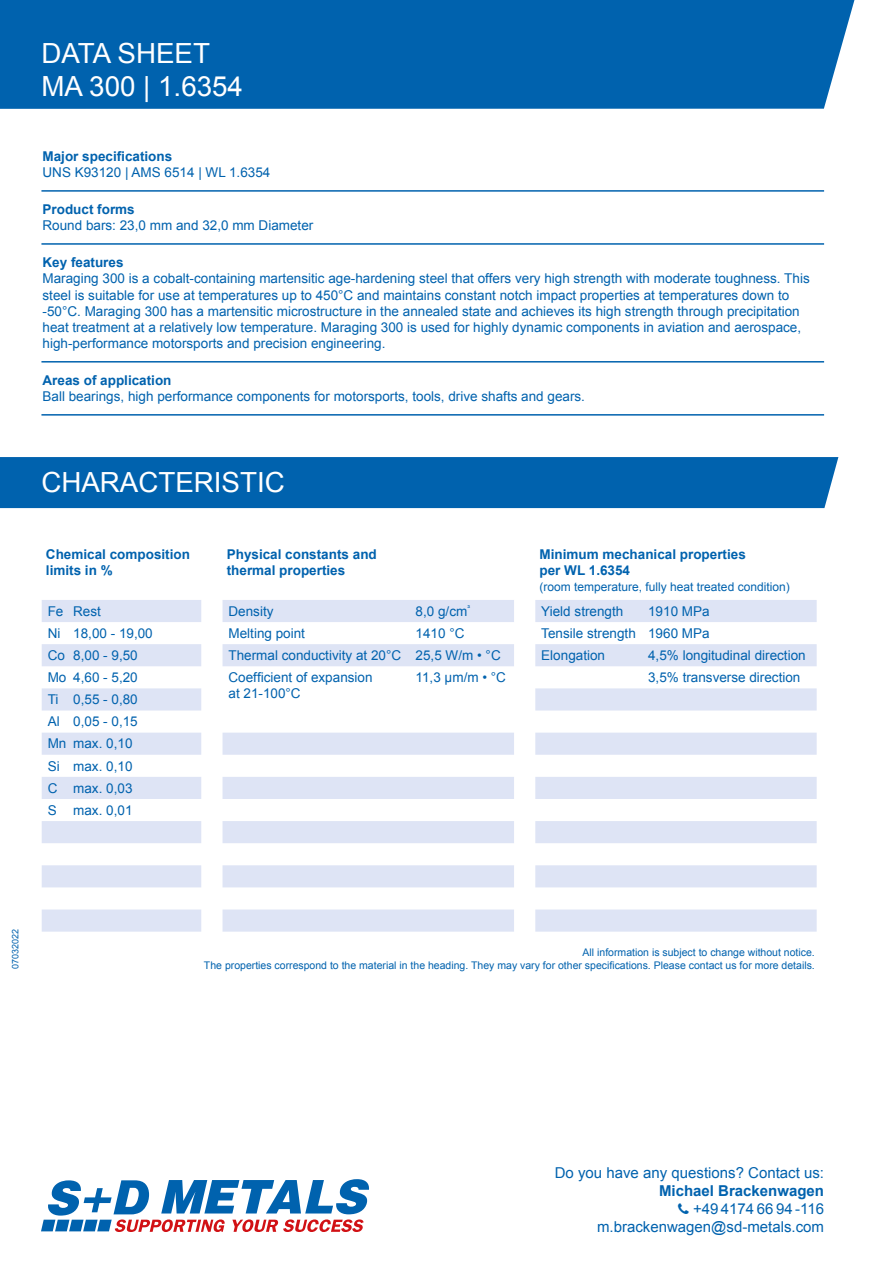
<style>
.page{position:relative;width:893px;height:1263px;background:#fff}
.page>*{position:absolute;margin:0;border:0;box-sizing:border-box;transform-origin:0 0}
.t1{font:27.75px/33.3px "Arial";color:#fff}
.t2{font:15px/18px "Arial";color:#0062ae;text-align:right}
.t3{font:700 15px "Arial";color:#0062ae}
.t4{font:13.5px/22px "Arial";color:#0062ae}
.t5{font:700 13.5px/16.2px "Arial";color:#0062ae}
.t6{font:12px "Arial";color:#0062ae}
.t7{font:10.5px "Arial";color:#0062ae}
.t8{font:9px "Arial";color:#0062ae}
</style>
<div class="page">
<div style="left:0;top:0;width:855px;height:109px;background:#0062ae"></div>
<svg style="left:41px;top:1179px;width:328px;height:53px"></svg>
<svg style="left:42px;top:600px;width:159px;height:332px;fill:#dee4f5"></svg>
<svg style="left:535px;top:600px;width:282px;height:332px;fill:#dee4f5"></svg>
<svg style="left:223px;top:600px;width:291px;height:332px"></svg>
<div style="left:0;top:457px;width:838px;height:51px;background:#0062ae"></div>
<hr style="left:41px;top:243px;width:783px;height:2px;background:#0062ae">
<hr style="left:41px;top:190px;width:783px;height:2px;background:#0062ae">
<hr style="left:41px;top:361px;width:783px;height:2px;background:#0062ae">
<hr style="left:41px;top:414px;width:783px;height:2px;background:#0062ae">
<h1 class="t1" style="left:41px;top:37px;width:203px">DATA SHEET<br>MA 300 | 1.6354</h1>
<p class="t5" style="left:43px;top:149px;width:131px">Major specifications</p>
<p class="t4" style="left:43px;top:162px;width:229px">UNS K93120 | AMS 6514 | WL 1.6354</p>
<p class="t5" style="left:43px;top:202px;width:94px">Product forms</p>
<p class="t4" style="left:43px;top:215px;width:272px">Round bars: 23,0 mm and 32,0 mm Diameter</p>
<p class="t5" style="left:43px;top:255px;width:83px">Key features</p>
<p class="t4" style="left:43px;top:271px;width:769px;line-height:16.2px">Maraging 300 is a cobalt-containing martensitic age-hardening steel that offers very high strength with moderate toughness. This steel is suitable for use at temperatures up to 450°C and maintains constant notch impact properties at temperatures down to -50°C. Maraging 300 has a martensitic microstructure in the annealed state and achieves its high strength through precipitation heat treatment at a relatively low temperature. Maraging 300 is used for highly dynamic components in aviation and aerospace, high-performance motorsports and precision engineering.</p>
<p class="t5" style="left:43px;top:373px;width:131px">Areas of application</p>
<p class="t4" style="left:43px;top:386px;width:544px">Ball bearings, high performance components for motorsports, tools, drive shafts and gears.</p>
<h1 class="t1" style="left:41px;top:466px;width:245px">CHARACTERISTIC</h1>
<p class="t5" style="left:46px;top:546px;width:146px">Chemical composition limits in %</p>
<p class="t4" style="left:48px;top:600px;width:107px">Fe Rest<br>Ni 18,00 - 19,00<br>Co 8,00 - 9,50<br>Mo 4,60 - 5,20<br>Ti 0,55 - 0,80<br>Al 0,05 - 0,15<br>Mn max. 0,10<br>Si max. 0,10<br>C max. 0,03<br>S max. 0,01</p>
<p class="t5" style="left:227px;top:546px;width:152px">Physical constants and thermal properties</p>
<p class="t4" style="left:229px;top:600px;width:47px">Density</p>
<p class="t4" style="left:416px;top:600px;width:56px">8,0 g/cm<sup>³</sup></p>
<p class="t4" style="left:229px;top:622px;width:78px">Melting point</p>
<p class="t4" style="left:229px;top:622px;width:274px;text-indent:187px">1410 °C<br>Thermal conductivity at 20°C 25,5 W/m • °C<br>Coefficient of expansion</p>
<p class="t4" style="left:229px;top:683px;width:74px">at 21-100°C</p>
<p class="t4" style="left:416px;top:666px;width:92px">11,3 μm/m • °C</p>
<p class="t5" style="left:540px;top:546px;width:208px">Minimum mechanical properties per WL 1.6354</p>
<p class="t6" style="left:540px;top:579px;width:252px">(room temperature, fully heat treated condition)</p>
<p class="t4" style="left:541px;top:600px;width:84px">Yield strength</p>
<p class="t4" style="left:541px;top:600px;width:170px;text-align:justify;text-indent:107px">1910 MPa Tensile strength 1960 MPa Elongation</p>
<p class="t4" style="left:648px;top:644px;width:159px">4,5% longitudinal direction<br>3,5% transverse direction</p>
<p class="t8" style="left:9px;top:969px;width:42px;rotate:-90deg">07032022</p>
<p class="t7" style="left:583px;top:946px;width:234px">All information is subject to change without notice.</p>
<p class="t7" style="left:204px;top:958px;width:612px">The properties correspond to the material in the heading. They may vary for other specifications. Please contact us for more details.</p>
<p class="t2" style="left:555px;top:1164px;width:271px">Do you have any questions? Contact us:</p>
<p class="t3" style="left:659px;top:1181px;width:167px">Michael Brackenwagen</p>
<p class="t2" style="left:597px;top:1200px;width:228px">+49 4174 66 94 -116 m.brackenwagen@sd-metals.com</p>
</div>
